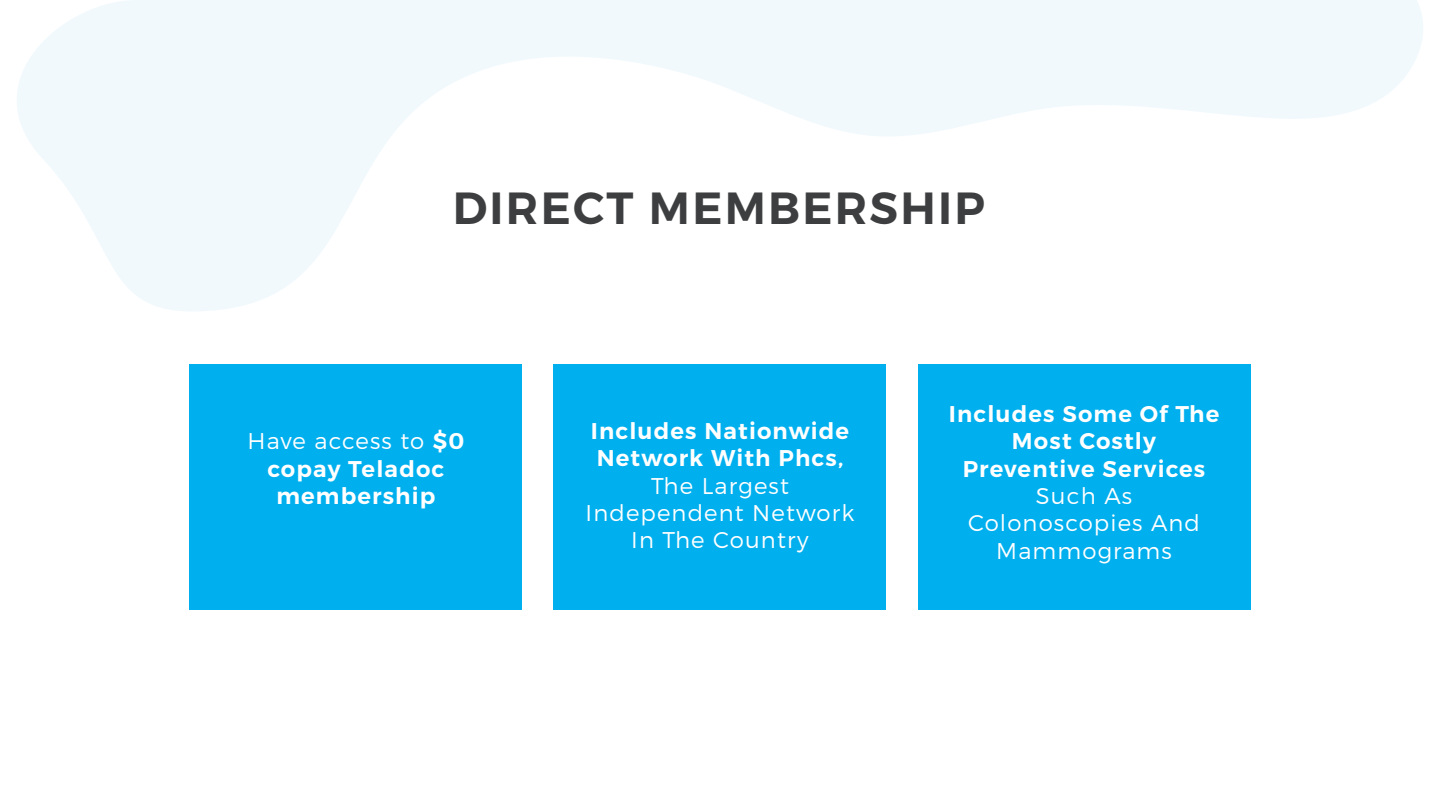
<style>
.page{position:relative;width:1440px;height:810px;background:#fff}
.page>*{position:absolute;margin:0;border:0;box-sizing:border-box;transform-origin:0 0}
.t1{font:600 45px "Montserrat";letter-spacing:.05em;color:#3d3e3f}
.t2{font:600 22.8px/27.3px "Montserrat";letter-spacing:.05em;color:#fff;text-align:center}
.t3{font:300 22.8px/27.3px "Montserrat";letter-spacing:.05em;color:#fff;text-align:center}
.s1{font-weight:300}
</style>
<div class="page">
<div style="left:190px;top:364px;width:332px;height:245px;background:#00afee"></div>
<div style="left:554px;top:364px;width:332px;height:245px;background:#00afee"></div>
<div style="left:918px;top:364px;width:332px;height:245px;background:#00afee"></div>
<svg style="left:17px;top:0;width:1406px;height:311px"></svg>
<h1 class="t1" style="left:453px;top:180px;width:534px">DIRECT MEMBERSHIP</h1>
<p class="t2" style="left:248px;top:428px;width:218px"><span class="s1">Have access to</span> $0 copay Teladoc membership</p>
<p class="t2" style="left:591px;top:417px;width:260px;text-align:left">Includes Nationwide<br>Network With Phcs,</p>
<p class="t3" style="left:586px;top:471px;width:270px">The Largest<br>Independent Network<br>In The Country</p>
<p class="t2" style="left:949px;top:400px;width:272px">Includes Some Of The<br>Most Costly<br>Preventive Services</p>
<p class="t3" style="left:968px;top:482px;width:233px">Such As<br>Colonoscopies And<br>Mammograms</p>
</div>
